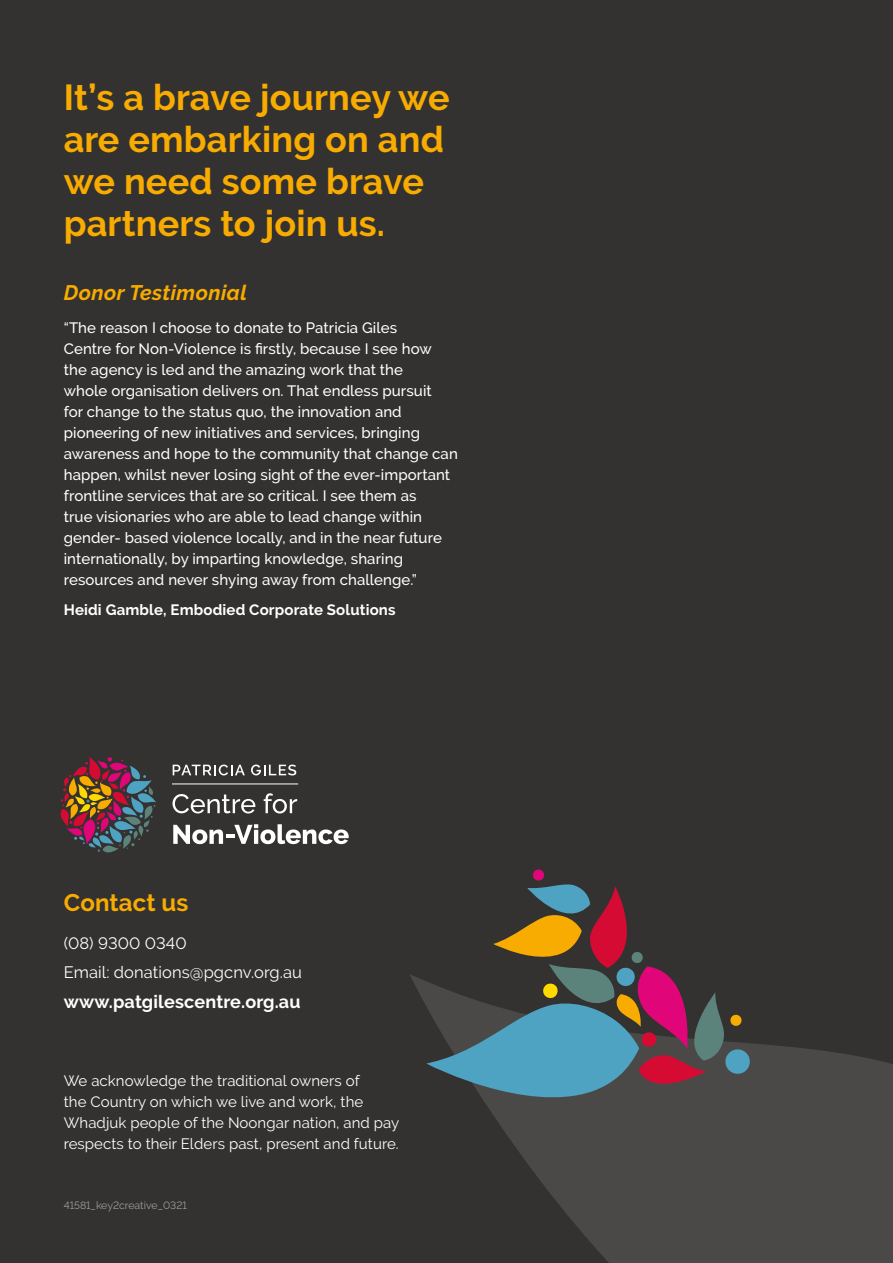
<style>
.page{position:relative;width:893px;height:1263px;background:#343231}
.page>*{position:absolute;margin:0;border:0;box-sizing:border-box;transform-origin:0 0}
.t1{font:700 36px/42px "Raleway";letter-spacing:.005em;color:#f8ab00}
.t2{font:700 24px "Raleway";letter-spacing:.005em;color:#f8ab00}
.t3{font:italic 700 21px "Raleway";letter-spacing:.02em;color:#f8ab00}
.t4{font:700 18px "Raleway";letter-spacing:.01em;color:#fff}
.t5{font:16.5px/29.5px "Raleway";letter-spacing:.005em;color:#fff}
.t6{font:500 15px/21px "Raleway";letter-spacing:.005em;color:#fff}
.t7{font:15px/21px "Raleway";letter-spacing:.005em;color:#fff}
.t8{font:700 15px "Raleway";letter-spacing:.01em;color:#fff}
.t9{font:10.5px "Raleway";color:#9d9d9c}
</style>
<div class="page">
<svg style="left:410px;top:975px;width:483px;height:288px;fill:#4b4947"></svg>
<svg style="left:426px;top:869px;width:326px;height:234px"></svg>
<svg style="left:61px;top:757px;width:95px;height:95px"></svg>
<svg style="left:172px;top:794px;width:83px;height:19px"></svg>
<svg style="left:264px;top:793px;width:33px;height:20px"></svg>
<svg style="left:173px;top:824px;width:176px;height:20px"></svg>
<svg style="left:173px;top:765px;width:72px;height:10px"></svg>
<svg style="left:251px;top:764px;width:45px;height:11px"></svg>
<hr style="left:172px;top:784px;width:126px;height:1px;background:#fff">
<h1 class="t1" style="left:64px;top:77px;width:387px">It’s a brave journey we are embarking on and we need some brave partners to join us.</h1>
<h3 class="t3" style="left:64px;top:281px;width:185px">Donor Testimonial</h3>
<p class="t6" style="left:64px;top:318px;width:396px">“The reason I choose to donate to Patricia Giles<br>Centre for Non-Violence is firstly, because I see how the agency is led and the amazing work that the<br>whole organisation delivers on. That endless pursuit<br>for change to the status quo, the innovation and pioneering of new initiatives and services, bringing awareness and hope to the community that change can happen, whilst never losing sight of the ever‑important frontline services that are so critical. I see them as<br>true visionaries who are able to lead change within gender- based violence locally, and in the near future internationally, by imparting knowledge, sharing resources and never shying away from challenge.”</p>
<p class="t8" style="left:64px;top:601px;width:333px">Heidi Gamble, Embodied Corporate Solutions</p>
<h2 class="t2" style="left:64px;top:889px;width:126px">Contact us</h2>
<p class="t5" style="left:64px;top:928px;width:240px">(08) 9300 0340<br>Email: donations@pgcnv.org.au</p>
<p class="t4" style="left:64px;top:991px;width:238px">www.patgilescentre.org.au</p>
<p class="t7" style="left:64px;top:1070px;width:337px">We acknowledge the traditional owners of<br>the Country on which we live and work, the Whadjuk people of the Noongar nation, and pay respects to their Elders past, present and future.</p>
<p class="t9" style="left:64px;top:1199px;width:125px">41581_key2creative_0321</p>
</div>
